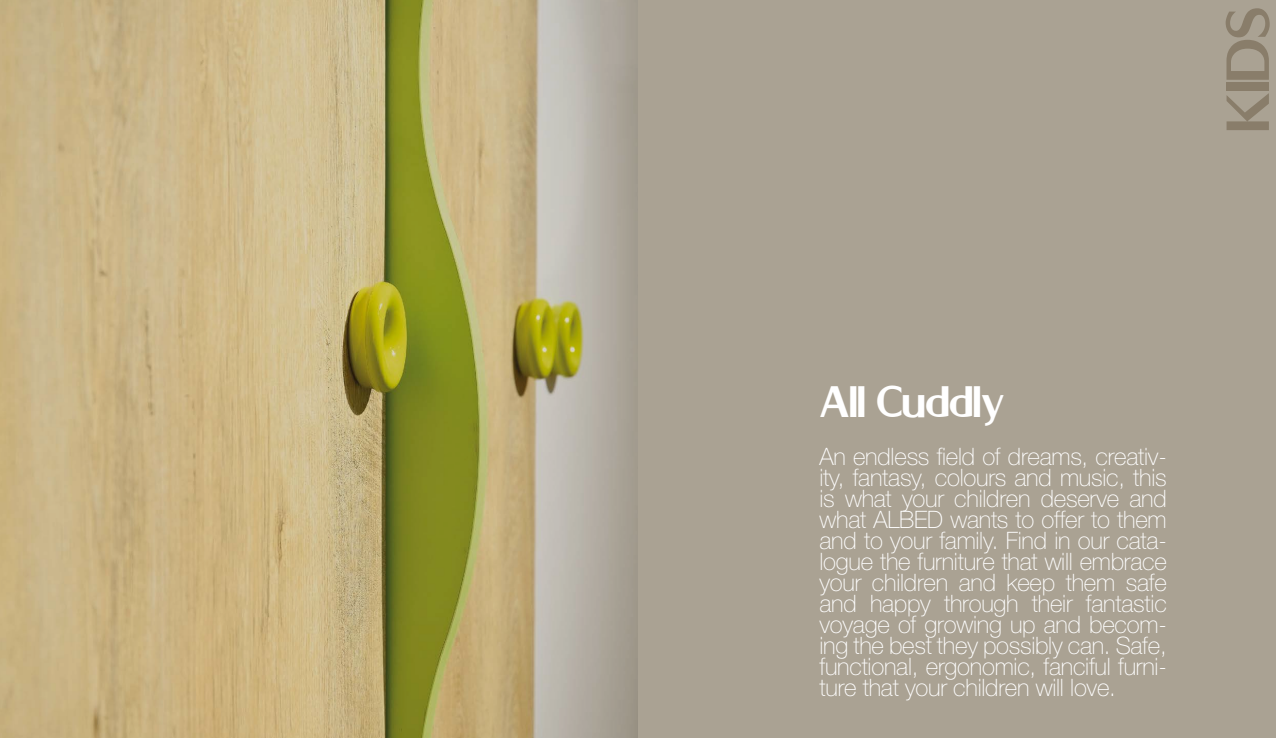
<style>
.page{position:relative;width:1276px;height:738px;background:#fff}
.page>*{position:absolute;margin:0;border:0;box-sizing:border-box;transform-origin:0 0}
.t1{font:700 60.5px "Berlina";color:#897d6a}
.t2{font:700 43.7px "Berlina";color:#fff}
.t3{font:100 24px/21px "Helvetica Neue LT Std";letter-spacing:-.01em;color:#fff;text-align:justify}
</style>
<div class="page">
<div style="left:638px;top:0;width:638px;height:737px;background:#aaa293"></div>
<svg style="left:0;top:0;width:638px;height:737px;background:#bdae7e"></svg>
<h1 class="t1" style="left:1213px;top:131px;width:126px;rotate:-90deg">KIDS</h1>
<h2 class="t2" style="left:819px;top:377px;width:186px">All Cuddly</h2>
<p class="t3" style="left:819px;top:445px;width:349px">An endless field of dreams, creativ&shy;ity, fantasy, colours and music, this is what your children deserve and what ALBED wants to offer to them and to your family. Find in our cata&shy;logue the furniture that will embrace your children and keep them safe and happy through their fantastic voyage of growing up and becom&shy;ing the best they possibly can. Safe, functional, ergonomic, fanciful furni&shy;ture that your children will love.</p>
</div>
